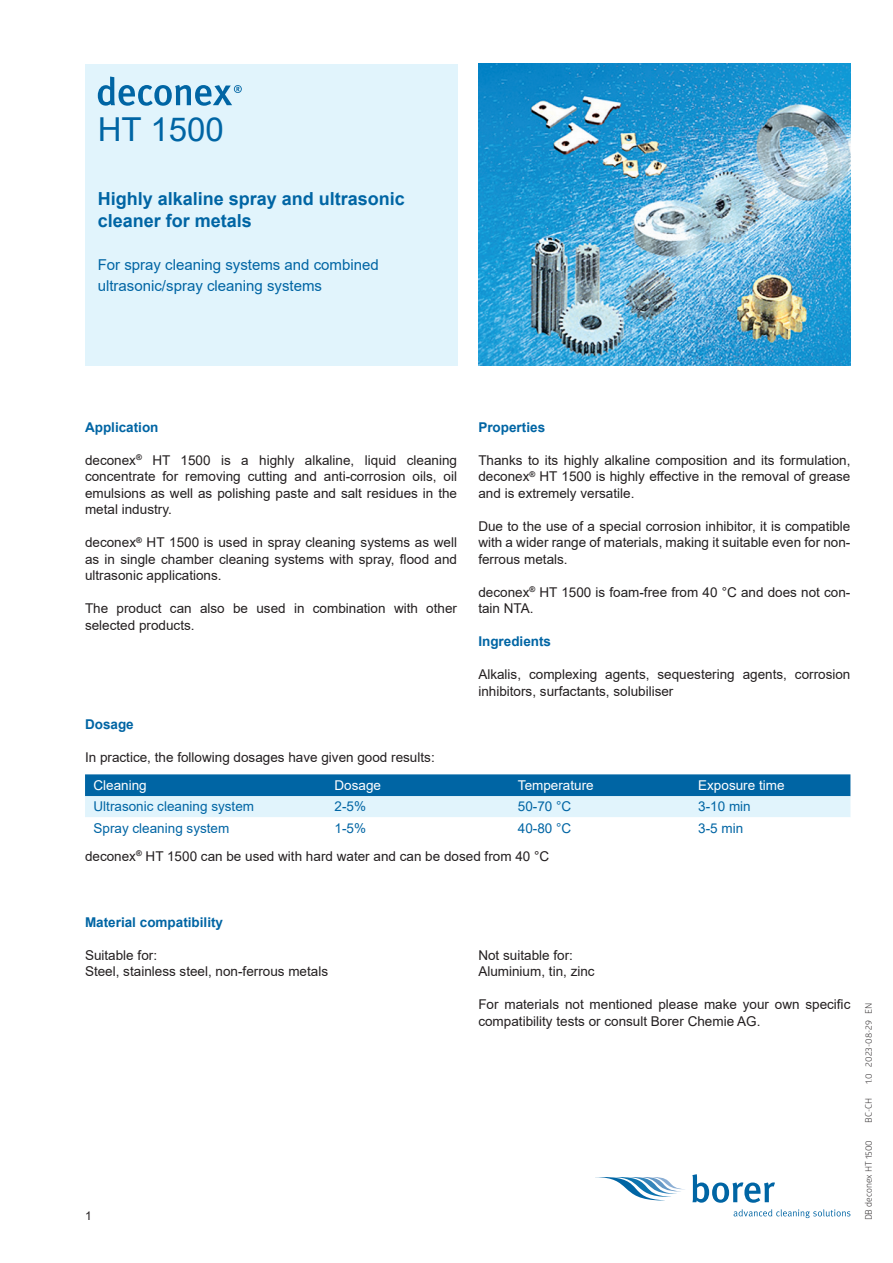
<style>
.page{position:relative;width:893px;height:1263px;background:#fff}
.page>*{position:absolute;margin:0;border:0;box-sizing:border-box;transform-origin:0 0}
.t1{font:33px "Arial";color:#0065a4}
.t2{font:700 18px/21.6px "Arial";color:#0065a4}
.t3{font:15px/21px "Arial";color:#0065a4}
.t4{font:13.5px/16.5px "Arial";color:#231f20}
.t5{font:13.5px "Arial";color:#0065a4}
.t6{font:700 13.5px "Arial";color:#0065a4}
.t7{font:13.5px "Arial";color:#fff}
.t8{font:12px "Arial";color:#231f20}
.t9{font:9px "Glober";color:#231f20}
</style>
<div class="page">
<div style="left:85px;top:64px;width:372px;height:302px;background:#e1f4fc"></div>
<svg style="left:98px;top:77px;width:144px;height:29px"></svg>
<svg style="left:595px;top:1177px;width:90px;height:23px"></svg>
<svg style="left:692px;top:1174px;width:83px;height:29px"></svg>
<svg style="left:734px;top:1209px;width:116px;height:9px"></svg>
<img style="left:478px;top:64px;width:372px;height:302px">
<svg style="left:85px;top:774px;width:765px;height:43px;background:#70accf"></svg>
<h1 class="t1" style="left:98px;top:107px;width:127px">HT 1500</h1>
<h2 class="t2" style="left:98px;top:188px;width:309px">Highly alkaline spray and ultrasonic cleaner for metals</h2>
<p class="t3" style="left:98px;top:254px;width:282px">For spray cleaning systems and combined ultrasonic/spray cleaning systems</p>
<p class="t6" style="left:85px;top:417px;width:75px">Application</p>
<p class="t4" style="left:85px;top:451px;width:374px;text-align:justify">deconex<sup>®</sup> HT 1500 is a highly alkaline, liquid cleaning concentrate for removing cutting and anti-corrosion oils, oil emulsions as well as polishing paste and salt residues in the metal industry.</p>
<p class="t4" style="left:85px;top:534px;width:374px;text-align:justify">deconex<sup>®</sup> HT 1500 is used in spray cleaning systems as well as in single chamber cleaning systems with spray, flood and ultrasonic applications.</p>
<p class="t4" style="left:85px;top:600px;width:374px">The product can also be used in combination with other selected products.</p>
<p class="t6" style="left:478px;top:417px;width:68px">Properties</p>
<p class="t4" style="left:478px;top:451px;width:374px;text-align:justify">Thanks to its highly alkaline composition and its formulation, deconex<sup>®</sup> HT 1500 is highly effective in the removal of grease and is extremely versatile.</p>
<p class="t4" style="left:478px;top:517px;width:374px;text-align:justify">Due to the use of a special corrosion inhibitor, it is compatible with a wider range of materials, making it suitable even for non&shy;ferrous metals.</p>
<p class="t4" style="left:478px;top:583px;width:373px">deconex<sup>®</sup> HT 1500 is foam-free from 40 °C and does not con&shy;tain NTA.</p>
<p class="t6" style="left:478px;top:632px;width:74px">Ingredients</p>
<p class="t4" style="left:478px;top:666px;width:374px">Alkalis, complexing agents, sequestering agents, corrosion inhibitors, surfactants, solubiliser</p>
<p class="t6" style="left:85px;top:714px;width:50px">Dosage</p>
<p class="t4" style="left:85px;top:748px;width:351px">In practice, the following dosages have given good results:</p>
<p class="t7" style="left:94px;top:776px;width:55px">Cleaning</p>
<p class="t7" style="left:334px;top:776px;width:48px">Dosage</p>
<p class="t7" style="left:518px;top:776px;width:77px">Temperature</p>
<p class="t7" style="left:698px;top:776px;width:88px">Exposure time</p>
<p class="t5" style="left:94px;top:797px;width:162px">Ultrasonic cleaning system</p>
<p class="t5" style="left:334px;top:797px;width:33px">2-5%</p>
<p class="t5" style="left:518px;top:797px;width:55px">50-70 °C</p>
<p class="t5" style="left:698px;top:797px;width:54px">3-10 min</p>
<p class="t5" style="left:94px;top:819px;width:137px">Spray cleaning system</p>
<p class="t5" style="left:334px;top:819px;width:33px">1-5%</p>
<p class="t5" style="left:518px;top:819px;width:55px">40-80 °C</p>
<p class="t5" style="left:698px;top:819px;width:47px">3-5 min</p>
<p class="t4" style="left:85px;top:847px;width:466px">deconex<sup>®</sup> HT 1500 can be used with hard water and can be dosed from 40 °C</p>
<p class="t6" style="left:85px;top:912px;width:140px">Material compatibility</p>
<p class="t4" style="left:85px;top:946px;width:245px">Suitable for:<br>Steel, stainless steel, non-ferrous metals</p>
<p class="t4" style="left:478px;top:946px;width:118px">Not suitable for:<br>Aluminium, tin, zinc</p>
<p class="t4" style="left:478px;top:996px;width:374px">For materials not mentioned please make your own specific compatibility tests or consult Borer Chemie AG.</p>
<p class="t9" style="left:862px;top:1084px;width:83px;rotate:-90deg">1.0 2023-08-29 EN</p>
<p class="t8" style="left:85px;top:1208px;width:8px">1</p>
<p class="t9" style="left:862px;top:1123px;width:26px;rotate:-90deg">BC-CH</p>
<p class="t9" style="left:862px;top:1220px;width:82px;rotate:-90deg">DB deconex HT 1500</p>
</div>
